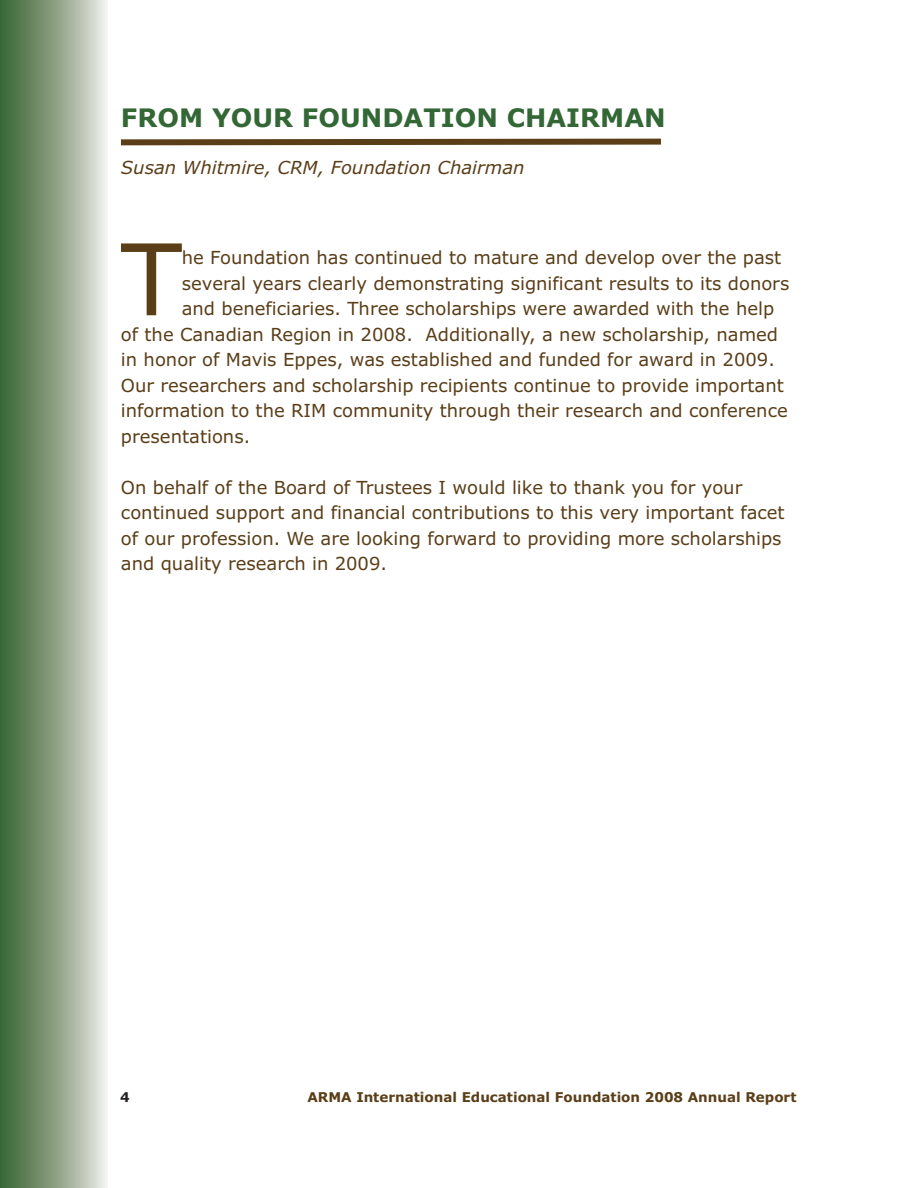
<style>
.page{position:relative;width:918px;height:1188px;background:#fff}
.page>*{position:absolute;margin:0;border:0;box-sizing:border-box;transform-origin:0 0}
.t1{font:98.7px "Verdana";color:#5a3e18}
.t2{font:700 25.5px "Verdana";color:#346736}
.t3{font:18px/25.5px "Verdana";color:#5a3e18}
.t4{font:italic 18px "Verdana";color:#5a3e18}
.t5{font:700 13.5px "Verdana";color:#5a3e18}
.t6{font:700 13.5px "Verdana";color:#231f20}
</style>
<div class="page">
<div style="left:0;top:0;width:108px;height:1188px;background:linear-gradient(to right,#325e2a,#eae9e3)"></div>
<svg style="left:120px;top:138px;width:541px;height:8px;background:#836e51"></svg>
<h2 class="t2" style="left:121px;top:104px;width:546px">FROM YOUR FOUNDATION CHAIRMAN</h2>
<p class="t4" style="left:121px;top:157px;width:405px">Susan Whitmire, CRM, Foundation Chairman</p>
<h1 class="t1" style="left:121px;top:223px;width:62px">T</h1>
<p class="t3" style="left:182px;top:245px;width:601px">he Foundation has continued to mature and develop over the past</p>
<p class="t3" style="left:182px;top:271px;width:609px">several years clearly demonstrating significant results to its donors</p>
<p class="t3" style="left:182px;top:296px;width:594px">and beneficiaries. Three scholarships were awarded with the help</p>
<p class="t3" style="left:121px;top:322px;width:659px">of the Canadian Region in 2008. Additionally, a new scholarship, named</p>
<p class="t3" style="left:121px;top:347px;width:655px">in honor of Mavis Eppes, was established and funded for award in 2009.</p>
<p class="t3" style="left:121px;top:373px;width:664px">Our researchers and scholarship recipients continue to provide important</p>
<p class="t3" style="left:121px;top:398px;width:668px">information to the RIM community through their research and conference</p>
<p class="t3" style="left:121px;top:424px;width:131px">presentations.</p>
<p class="t3" style="left:121px;top:475px;width:665px">On behalf of the Board of Trustees I would like to thank you for your continued support and financial contributions to this very important facet of our profession. We are looking forward to providing more scholarships and quality research in 2009.</p>
<p class="t6" style="left:120px;top:1090px;width:11px">4</p>
<p class="t5" style="left:307px;top:1090px;width:491px">ARMA International Educational Foundation 2008 Annual Report</p>
</div>
